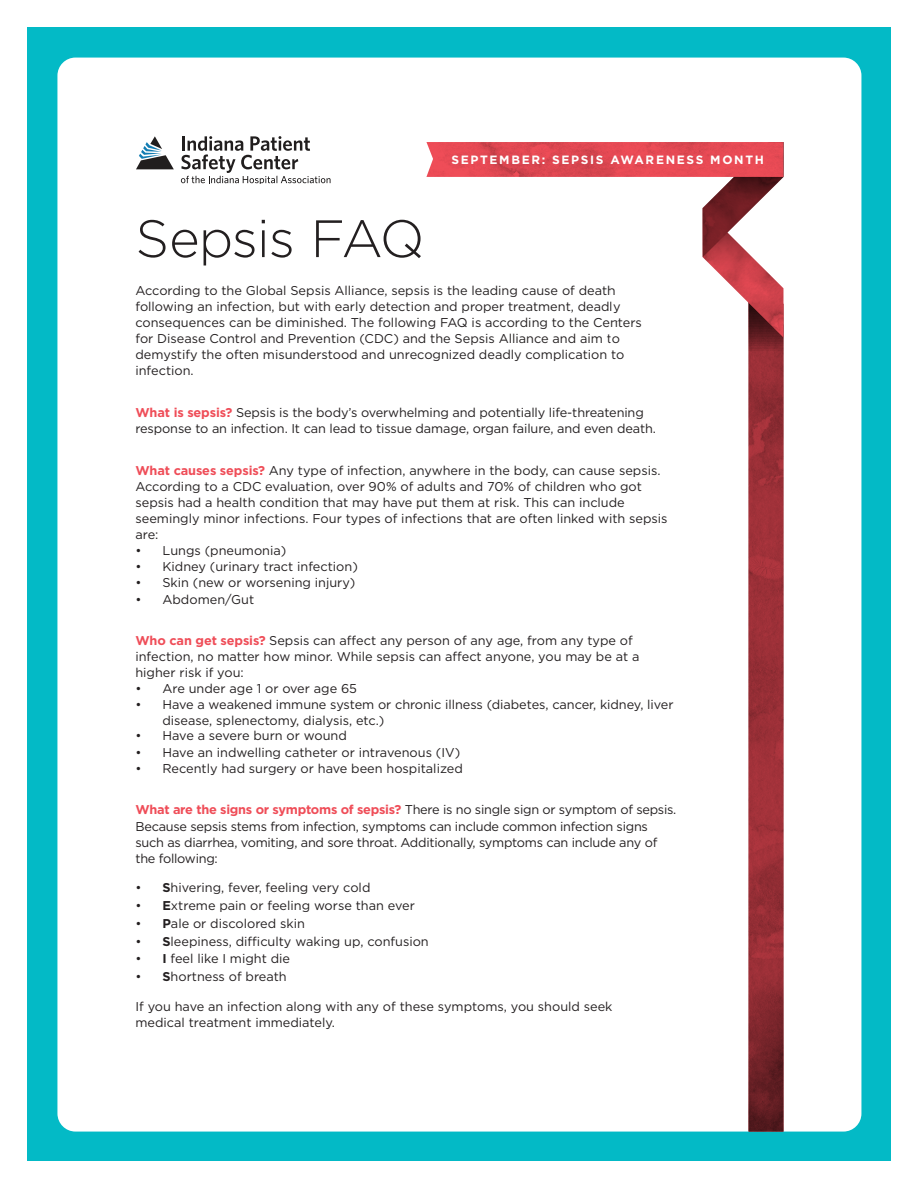
<style>
.page{position:relative;width:918px;height:1188px;background:#fff}
.page>*{position:absolute;margin:0;border:0;box-sizing:border-box;transform-origin:0 0}
.t1{font:300 52.5px "Gotham";letter-spacing:-.02em;color:#231f20}
.t2{font:12.75px/16.2px "Gotham";color:#231f20}
.t3{font:12.75px/16.2px "Gotham";letter-spacing:-.02em;color:#231f20}
.t4{font:700 12px "Gotham";letter-spacing:.14em;color:#fff}
.s1{font-weight:700;color:#ef4d58}
.s2{font-weight:700}
</style>
<div class="page">
<div style="left:27px;top:27px;width:864px;height:1134px;background:#03bac6"></div>
<div style="left:57px;top:58px;width:804px;height:1074px;background:#fff;border-radius:18px"></div>
<svg style="left:136px;top:136px;width:38px;height:33px"></svg>
<svg style="left:181px;top:136px;width:150px;height:48px"></svg>
<svg style="left:426px;top:177px;width:357px;height:955px"></svg>
<img style="left:426px;top:142px;width:357px;height:35px">
<p class="t4" style="left:451px;top:153px;width:314px">SEPTEMBER: SEPSIS AWARENESS MONTH</p>
<p class="t1" style="left:135px;top:205px;width:290px">Sepsis FAQ</p>
<p class="t2" style="left:135px;top:282px;width:508px">According to the Global Sepsis Alliance, sepsis is the leading cause of death following an infection, but with early detection and proper treatment, deadly consequences can be diminished. The following FAQ is according to the Centers for Disease Control and Prevention (CDC) and the Sepsis Alliance and aim to demystify the often misunderstood and unrecognized deadly complication to infection.</p>
<p class="t2" style="left:135px;top:404px;width:522px"><span class="s1">What is sepsis?</span> Sepsis is the body’s overwhelming and potentially life-threatening response to an infection. It can lead to tissue damage, organ failure, and even death.</p>
<p class="t2" style="left:135px;top:462px;width:534px"><span class="s1">What causes sepsis?</span> Any type of infection, anywhere in the body, can cause sepsis.<br>According to a CDC evaluation, over 90% of adults and 70% of children who got sepsis had a health condition that may have put them at risk. This can include seemingly minor infections. Four types of infections that are often linked with sepsis are:</p>
<p class="t2" style="left:135px;top:542px;width:152px">• Lungs (pneumonia)</p>
<p class="t2" style="left:135px;top:558px;width:224px">• Kidney (urinary tract infection)</p>
<p class="t2" style="left:135px;top:575px;width:222px">• Skin (new or worsening injury)</p>
<p class="t2" style="left:135px;top:591px;width:120px">• Abdomen/Gut</p>
<p class="t2" style="left:135px;top:632px;width:506px"><span class="s1">Who can get sepsis?</span> Sepsis can affect any person of any age, from any type of infection, no matter how minor. While sepsis can affect anyone, you may be at a higher risk if you:</p>
<p class="t2" style="left:135px;top:680px;width:223px">• Are under age 1 or over age 65</p>
<p class="t2" style="left:162px;top:696px;width:513px;line-height:15.8px;text-indent:-27px">• Have a weakened immune system or chronic illness (diabetes, cancer, kidney, liver disease, splenectomy, dialysis, etc.)</p>
<p class="t2" style="left:135px;top:727px;width:213px">• Have a severe burn or wound</p>
<p class="t2" style="left:135px;top:744px;width:326px">• Have an indwelling catheter or intravenous (IV)</p>
<p class="t2" style="left:135px;top:760px;width:329px">• Recently had surgery or have been hospitalized</p>
<p class="t3" style="left:135px;top:802px;width:542px"><span class="s1">What are the signs or symptoms of sepsis?</span> There is no single sign or symptom of sepsis.<br>Because sepsis stems from infection, symptoms can include common infection signs such as diarrhea, vomiting, and sore throat. Additionally, symptoms can include any of the following:</p>
<p class="t2" style="left:135px;top:880px;width:237px">• <span class="s2">S</span>hivering, fever, feeling very cold</p>
<p class="t2" style="left:135px;top:897px;width:281px">• <span class="s2">E</span>xtreme pain or feeling worse than ever</p>
<p class="t2" style="left:135px;top:915px;width:171px">• <span class="s2">P</span>ale or discolored skin</p>
<p class="t2" style="left:135px;top:933px;width:295px">• <span class="s2">S</span>leepiness, difficulty waking up, confusion</p>
<p class="t2" style="left:135px;top:950px;width:156px">• <span class="s2">I</span> feel like I might die</p>
<p class="t2" style="left:135px;top:968px;width:153px">• <span class="s2">S</span>hortness of breath</p>
<p class="t2" style="left:135px;top:998px;width:479px">If you have an infection along with any of these symptoms, you should seek medical treatment immediately.</p>
</div>
